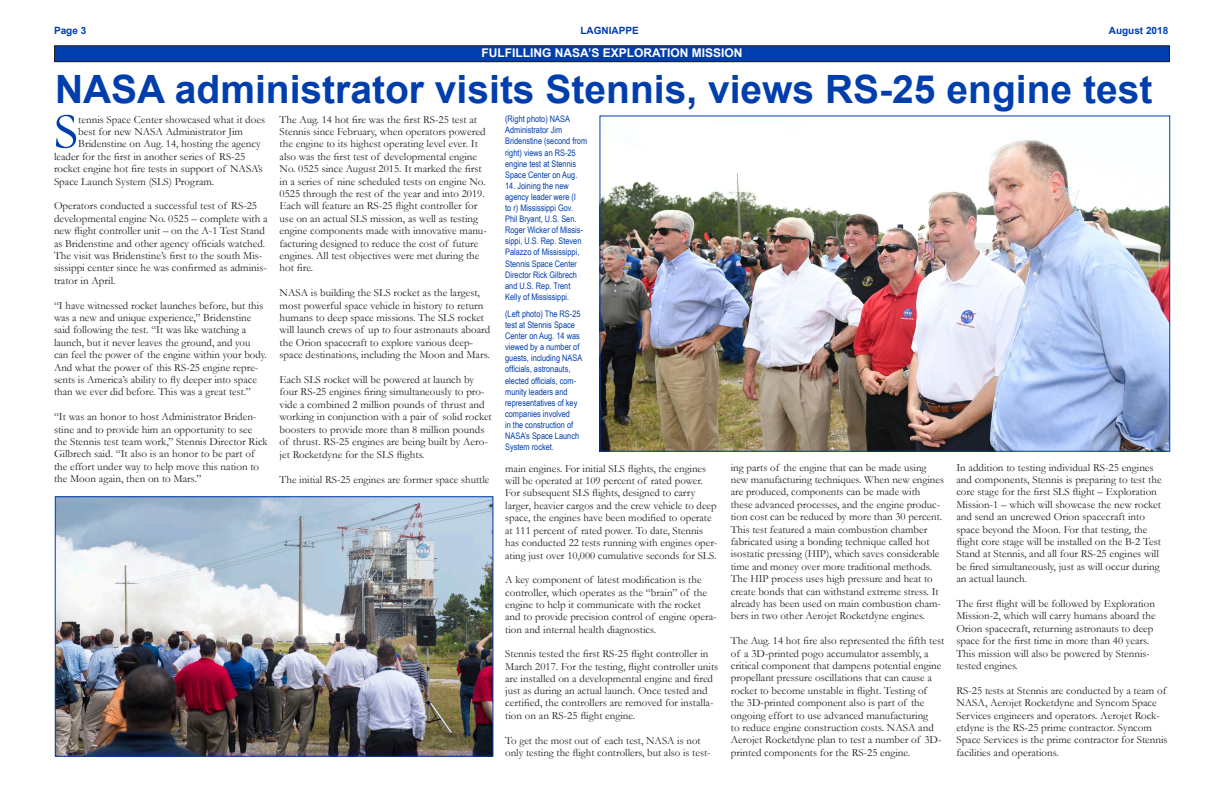
<style>
.page{position:relative;width:1224px;height:792px;background:#fff}
.page>*{position:absolute;margin:0;border:0;box-sizing:border-box;transform-origin:0 0}
.t1{font:50.8px "Garamond";color:#003ead}
.t2{font:700 39px "Arial";color:#003ead}
.t3{font:700 12px "Arial";color:#fff}
.t4{font:11px/12.4px "Garamond";color:#231f20}
.t5{font:700 10px "Arial";color:#003ead}
.t6{font:9px/11.1px "Arial Narrow";color:#003ead}
</style>
<div class="page">
<div style="left:54px;top:46px;width:1116px;height:16px;background:#003ead"></div>
<div style="left:54px;top:45px;width:1116px;height:17px;border:1px solid #231f20"></div>
<img style="left:602px;top:140px;width:566px;height:310px">
<img style="left:57px;top:498px;width:434px;height:256px">
<div style="left:55px;top:496px;width:438px;height:260px;border:1px solid #003ead"></div>
<p class="t5" style="left:54px;top:23px;width:34px">Page 3</p>
<p class="t5" style="left:580px;top:23px;width:60px">LAGNIAPPE</p>
<p class="t5" style="left:1109px;top:23px;width:61px">August 2018</p>
<p class="t2" style="left:55px;top:62px;width:1099px">NASA administrator visits Stennis, views RS-25 engine test</p>
<p class="t3" style="left:481px;top:44px;width:263px">FULFILLING NASA’S EXPLORATION MISSION</p>
<p class="t1" style="left:54px;top:97px;width:26px">S</p>
<p class="t4" style="left:78px;top:113px;width:188px">tennis Space Center showcased what it does</p>
<p class="t4" style="left:78px;top:125px;width:166px">best for new NASA Administrator Jim</p>
<p class="t4" style="left:78px;top:137px;width:184px">Bridenstine on Aug. 14, hosting the agency</p>
<p class="t4" style="left:54px;top:150px;width:193px">leader for the first in another series of RS-25</p>
<p class="t4" style="left:54px;top:162px;width:210px">rocket engine hot fire tests in support of NASA’s</p>
<p class="t4" style="left:54px;top:175px;width:162px">Space Launch System (SLS) Program.</p>
<p class="t4" style="left:54px;top:199px;width:215px">Operators conducted a successful test of RS-25 developmental engine No. 0525 – complete with a new flight controller unit – on the A-1 Test Stand as Bridenstine and other agency officials watched.<br>The visit was Bridenstine’s first to the south Mis&shy;sissippi center since he was confirmed as adminis&shy;trator in April.</p>
<p class="t4" style="left:54px;top:299px;width:214px">“I have witnessed rocket launches before, but this was a new and unique experience,” Bridenstine said following the test. “It was like watching a launch, but it never leaves the ground, and you can feel the power of the engine within your body.<br>And what the power of this RS-25 engine repre&shy;sents is America’s ability to fly deeper into space than we ever did before. This was a great test.”</p>
<p class="t4" style="left:54px;top:410px;width:215px">“It was an honor to host Administrator Briden&shy;stine and to provide him an opportunity to see the Stennis test team work,” Stennis Director Rick Gilbrech said. “It also is an honor to be part of the effort under way to help move this nation to the Moon again, then on to Mars.”</p>
<p class="t4" style="left:280px;top:113px;width:209px">The Aug. 14 hot fire was the first RS-25 test at Stennis since February, when operators powered the engine to its highest operating level ever. It also was the first test of developmental engine No. 0525 since August 2015. It marked the first in a series of nine scheduled tests on engine No.<br>0525 through the rest of the year and into 2019.<br>Each will feature an RS-25 flight controller for use on an actual SLS mission, as well as testing engine components made with innovative manu&shy;facturing designed to reduce the cost of future engines. All test objectives were met during the hot fire.</p>
<p class="t4" style="left:280px;top:286px;width:212px">NASA is building the SLS rocket as the largest, most powerful space vehicle in history to return humans to deep space missions. The SLS rocket will launch crews of up to four astronauts aboard the Orion spacecraft to explore various deep&shy;space destinations, including the Moon and Mars.</p>
<p class="t4" style="left:280px;top:373px;width:214px">Each SLS rocket will be powered at launch by four RS-25 engines firing simultaneously to pro&shy;vide a combined 2 million pounds of thrust and working in conjunction with a pair of solid rocket boosters to provide more than 8 million pounds of thrust. RS-25 engines are being built by Aero&shy;jet Rocketdyne for the SLS flights.</p>
<p class="t4" style="left:280px;top:473px;width:211px">The initial RS-25 engines are former space shuttle</p>
<p class="t4" style="left:505px;top:462px;width:214px">main engines. For initial SLS flights, the engines will be operated at 109 percent of rated power.<br>For subsequent SLS flights, designed to carry larger, heavier cargos and the crew vehicle to deep space, the engines have been modified to operate at 111 percent of rated power. To date, Stennis has conducted 22 tests running with engines oper&shy;ating just over 10,000 cumulative seconds for SLS.</p>
<p class="t4" style="left:505px;top:574px;width:213px">A key component of latest modification is the controller, which operates as the “brain” of the engine to help it communicate with the rocket and to provide precision control of engine opera&shy;tion and internal health diagnostics.</p>
<p class="t4" style="left:505px;top:647px;width:215px">Stennis tested the first RS-25 flight controller in March 2017. For the testing, flight controller units are installed on a developmental engine and fired just as during an actual launch. Once tested and certified, the controllers are removed for installa&shy;tion on an RS-25 flight engine.</p>
<p class="t4" style="left:505px;top:734px;width:207px">To get the most out of each test, NASA is not only testing the flight controllers, but also is test-</p>
<p class="t6" style="left:505px;top:113px;width:84px">(Right photo) NASA<br>Administrator Jim<br>Bridenstine (second from right) views an RS-25 engine test at Stennis<br>Space Center on Aug.</p>
<p class="t6" style="left:505px;top:180px;width:79px">14. Joining the new agency leader were (l to r) Mississippi Gov.<br>Phil Bryant, U.S. Sen.<br>Roger Wicker of Missis&shy;sippi, U.S. Rep. Steven<br>Palazzo of Mississippi,<br>Stennis Space Center<br>Director Rick Gilbrech and U.S. Rep. Trent<br>Kelly of Mississippi.</p>
<p class="t6" style="left:505px;top:308px;width:79px">(Left photo) The RS-25 test at Stennis Space<br>Center on Aug. 14 was viewed by a number of guests, including NASA officials, astronauts, elected officials, com&shy;munity leaders and representatives of key companies involved<br>in the construction of<br>NASA’s Space Launch<br>System rocket.</p>
<p class="t4" style="left:731px;top:461px;width:215px">ing parts of the engine that can be made using new manufacturing techniques. When new engines are produced, components can be made with these advanced processes, and the engine produc&shy;tion cost can be reduced by more than 30 percent.<br>This test featured a main combustion chamber fabricated using a bonding technique called hot isostatic pressing (HIP), which saves considerable time and money over more traditional methods.<br>The HIP process uses high pressure and heat to create bonds that can withstand extreme stress. It already has been used on main combustion cham&shy;bers in two other Aerojet Rocketdyne engines.</p>
<p class="t4" style="left:731px;top:634px;width:215px">The Aug. 14 hot fire also represented the fifth test of a 3D-printed pogo accumulator assembly, a critical component that dampens potential engine propellant pressure oscillations that can cause a rocket to become unstable in flight. Testing of<br>the 3D-printed component also is part of the ongoing effort to use advanced manufacturing<br>to reduce engine construction costs. NASA and Aerojet Rocketdyne plan to test a number of 3D&shy;printed components for the RS-25 engine.</p>
<p class="t4" style="left:956px;top:461px;width:207px">In addition to testing individual RS-25 engines and components, Stennis is preparing to test the core stage for the first SLS flight – Exploration Mission-1 – which will showcase the new rocket and send an uncrewed Orion spacecraft into space beyond the Moon. For that testing, the flight core stage will be installed on the B-2 Test Stand at Stennis, and all four RS-25 engines will be fired simultaneously, just as will occur during an actual launch.</p>
<p class="t4" style="left:956px;top:597px;width:201px">The first flight will be followed by Exploration Mission-2, which will carry humans aboard the Orion spacecraft, returning astronauts to deep space for the first time in more than 40 years.<br>This mission will also be powered by Stennis&shy;tested engines.</p>
<p class="t4" style="left:956px;top:684px;width:213px">RS-25 tests at Stennis are conducted by a team of NASA, Aerojet Rocketdyne and Syncom Space Services engineers and operators. Aerojet Rock&shy;etdyne is the RS-25 prime contractor. Syncom Space Services is the prime contractor for Stennis facilities and operations.</p>
</div>
